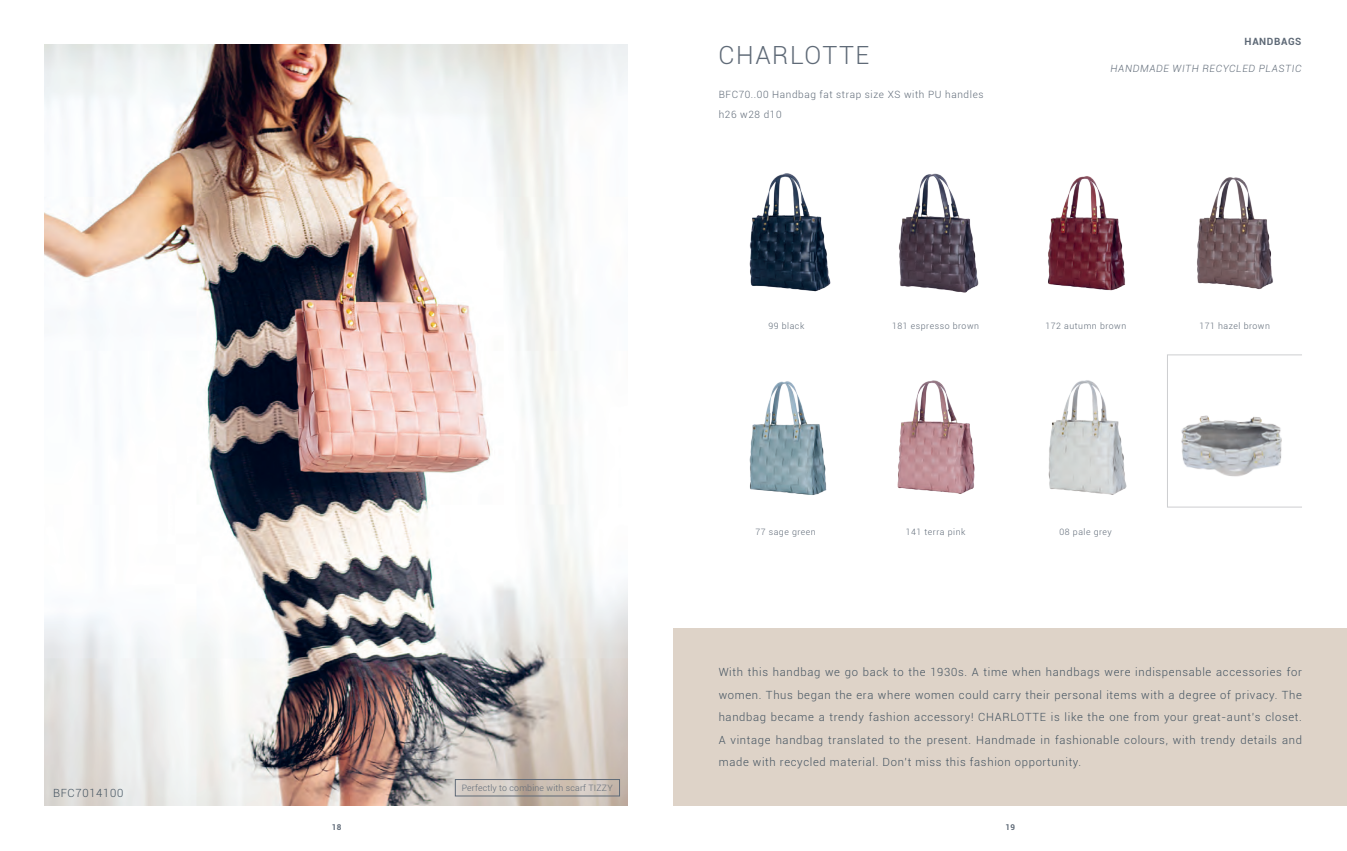
<style>
.page{position:relative;width:1347px;height:851px;background:#fff}
.page>*{position:absolute;margin:0;border:0;box-sizing:border-box;transform-origin:0 0}
.t1{font:300 25px "Roboto";letter-spacing:.06em;color:#5f6a77}
.t2{font:300 11.25px/22.5px "Roboto";letter-spacing:.06em;color:#435360;text-align:justify}
.t3{font:300 10px/20px "Roboto";letter-spacing:.06em;color:#5f6a77}
.t4{font:italic 300 10px "Roboto";letter-spacing:.06em;color:#5f6a77}
.t5{font:700 10px "Roboto";letter-spacing:.06em;color:#5f6a77}
.t6{font:300 8.75px "Roboto";letter-spacing:.06em;color:#5f6a77}
.t7{font:300 8.75px "Roboto";letter-spacing:.02em;color:#5f6a77}
.t8{font:700 8px "Roboto";color:#5f6a77}
</style>
<div class="page">
<div style="left:673px;top:628px;width:673px;height:177px;background:#ded3c8"></div>
<img style="left:898px;top:173px;width:81px;height:120px">
<img style="left:749px;top:173px;width:82px;height:119px">
<img style="left:1048px;top:176px;width:77px;height:115px">
<img style="left:749px;top:381px;width:78px;height:114px">
<img style="left:1048px;top:380px;width:79px;height:115px">
<img style="left:897px;top:380px;width:78px;height:114px">
<img style="left:1197px;top:177px;width:76px;height:113px">
<div style="left:1167px;top:355px;width:135px;height:152px;border:1px solid #cdced0"></div>
<img style="left:1181px;top:415px;width:101px;height:62px">
<img style="left:45px;top:45px;width:582px;height:760px">
<div style="left:455px;top:779px;width:164px;height:17px;border:1px solid #5f6a77"></div>
<h1 class="t1" style="left:718px;top:37px;width:152px">CHARLOTTE</h1>
<p class="t3" style="left:719px;top:84px;width:266px">BFC70..00 Handbag fat strap size XS with PU handles h26 w28 d10</p>
<p class="t5" style="left:1244px;top:34px;width:58px">HANDBAGS</p>
<p class="t4" style="left:1110px;top:61px;width:192px">HANDMADE WITH RECYCLED PLASTIC</p>
<p class="t6" style="left:768px;top:320px;width:37px">99 black</p>
<p class="t6" style="left:1045px;top:320px;width:82px">172 autumn brown</p>
<p class="t6" style="left:892px;top:320px;width:88px">181 espresso brown</p>
<p class="t6" style="left:1199px;top:320px;width:72px">171 hazel brown</p>
<p class="t6" style="left:755px;top:525px;width:62px">77 sage green</p>
<p class="t6" style="left:905px;top:525px;width:61px">141 terra pink</p>
<p class="t6" style="left:1059px;top:525px;width:54px">08 pale grey</p>
<p class="t2" style="left:53px;top:780px;width:72px">BFC7014100</p>
<p class="t7" style="left:462px;top:781px;width:152px">Perfectly to combine with scarf TIZZY</p>
<p class="t2" style="left:718px;top:660px;width:585px">With this handbag we go back to the 1930s. A time when handbags were indispensable accessories for women. Thus began the era where women could carry their personal items with a degree of privacy. The handbag became a trendy fashion accessory! CHARLOTTE is like the one from your great-aunt’s closet.<br>A vintage handbag translated to the present. Handmade in fashionable colours, with trendy details and made with recycled material. Don’t miss this fashion opportunity.</p>
<p class="t8" style="left:332px;top:821px;width:11px">18</p>
<p class="t8" style="left:1005px;top:821px;width:11px">19</p>
</div>
